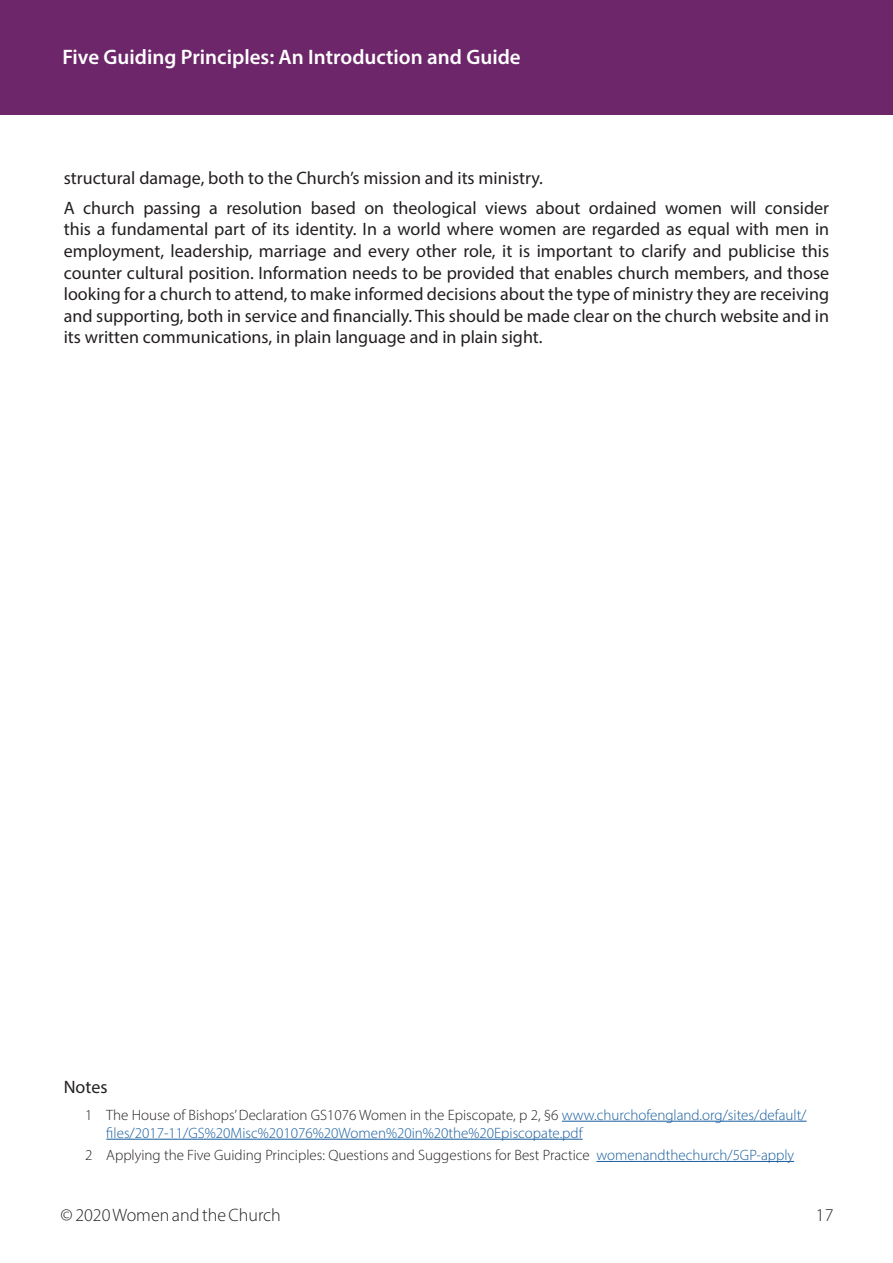
<style>
.page{position:relative;width:893px;height:1263px;background:#fff}
.page>*{position:absolute;margin:0;border:0;box-sizing:border-box;transform-origin:0 0}
.t1{font:600 21px "Myriad Pro";color:#fff}
.t2{font:18px/21.6px "Myriad Pro";color:#231f20}
.t3{font:300 18px "Myriad Pro";color:#231f20}
.t4{font:300 15px/18px "Myriad Pro";color:#175d9e}
.t5{font:300 15px "Myriad Pro";color:#231f20}
.s1{color:#231f20}
.s2{color:#175d9e}
</style>
<div class="page">
<div style="left:0;top:0;width:892px;height:115px;background:#6c2669"></div>
<hr style="left:562px;top:1121px;width:245px;height:1px;background:#175d9e">
<hr style="left:106px;top:1139px;width:477px;height:1px;background:#175d9e">
<hr style="left:596px;top:1161px;width:198px;height:1px;background:#175d9e">
<p class="t1" style="left:62px;top:43px;width:460px">Five Guiding Principles: An Introduction and Guide</p>
<p class="t2" style="left:64px;top:162px;width:767px;line-height:30.2px">structural damage, both to the Church’s mission and its ministry.<br>A church passing a resolution based on theological views about ordained women will consider</p>
<p class="t2" style="left:64px;top:218px;width:767px;text-align:justify">this a fundamental part of its identity. In a world where women are regarded as equal with men in employment, leadership, marriage and every other role, it is important to clarify and publicise this counter cultural position. Information needs to be provided that enables church members, and those looking for a church to attend, to make informed decisions about the type of ministry they are receiving and supporting, both in service and financially. This should be made clear on the church website and in its written communications, in plain language and in plain sight.</p>
<p class="t2" style="left:64px;top:1076px;width:45px">Notes</p>
<p class="t4" style="left:106px;top:1105px;width:702px;text-indent:-21px"><span class="s1">1 The House of Bishops’ Declaration GS1076 Women in the Episcopate, p 2, §6</span> www.churchofengland.org/sites/default/ files/2017-11/GS%20Misc%201076%20Women%20in%20the%20Episcopate.pdf</p>
<p class="t5" style="left:85px;top:1146px;width:711px">2 Applying the Five Guiding Principles: Questions and Suggestions for Best Practice <span class="s2">womenandthechurch/5GP-apply</span></p>
<p class="t3" style="left:61px;top:1204px;width:222px">© 2020 Women and the Church</p>
<p class="t3" style="left:816px;top:1204px;width:19px">17</p>
</div>
